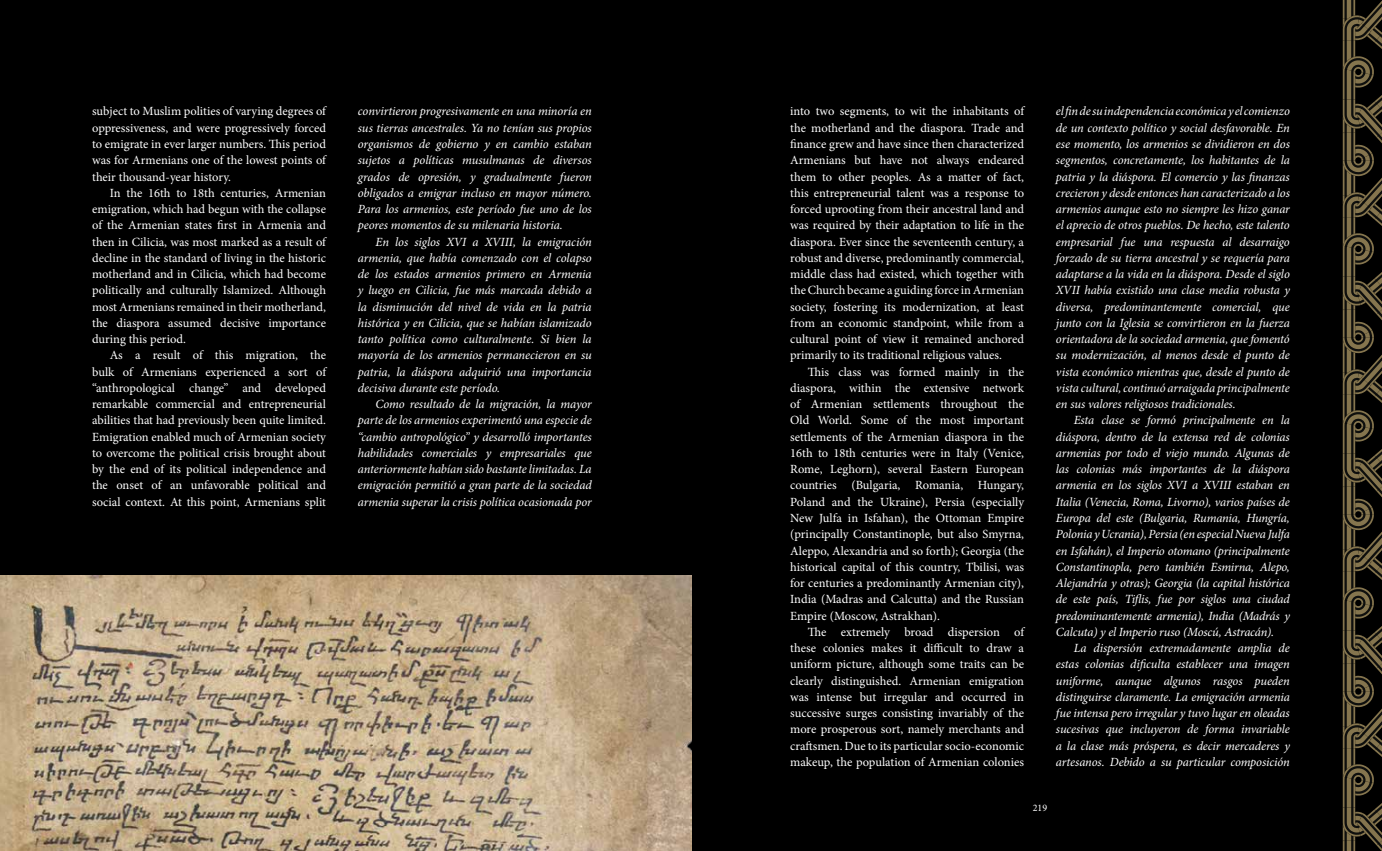
<style>
.page{position:relative;width:1382px;height:851px;background:#fff}
.page>*{position:absolute;margin:0;border:0;box-sizing:border-box;transform-origin:0 0}
.t1{font:italic 12.5px/16.2px "Minion Pro";letter-spacing:-.01em;color:#fff;text-align:justify}
.t2{font:12.5px/16.2px "Minion Pro";color:#fff;text-align:justify}
.t3{font:10px "Minion Pro";color:#fff}
</style>
<div class="page">
<div style="left:691px;top:0;width:691px;height:850px;background:#000"></div>
<svg style="left:1343px;top:0;width:39px;height:850px"></svg>
<div style="left:0;top:0;width:691px;height:850px;background:#000"></div>
<img style="left:0;top:575px;width:691px;height:275px">
<p class="t2" style="left:92px;top:103px;width:235px">subject to Muslim polities of varying degrees of oppressiveness, and were progressively forced to emigrate in ever larger numbers. This period was for Armenians one of the lowest points of their thousand-year history.</p>
<p class="t2" style="left:92px;top:185px;width:235px;text-indent:18px">In the 16th to 18th centuries, Armenian emigration, which had begun with the collapse of the Armenian states first in Armenia and then in Cilicia, was most marked as a result of decline in the standard of living in the historic motherland and in Cilicia, which had become politically and culturally Islamized. Although most Armenians remained in their motherland, the diaspora assumed decisive importance during this period.</p>
<p class="t2" style="left:92px;top:347px;width:235px;text-indent:18px">As a result of this migration, the bulk of Armenians experienced a sort of “anthropological change” and developed remarkable commercial and entrepreneurial abilities that had previously been quite limited.<br>Emigration enabled much of Armenian society to overcome the political crisis brought about by the end of its political independence and the onset of an unfavorable political and social context. At this point, Armenians split</p>
<p class="t1" style="left:358px;top:103px;width:235px">convirtieron progresivamente en una minoría en sus tierras ancestrales. Ya no tenían sus propios organismos de gobierno y en cambio estaban sujetos a políticas musulmanas de diversos grados de opresión, y gradualmente fueron obligados a emigrar incluso en mayor número.<br>Para los armenios, este período fue uno de los peores momentos de su milenaria historia.</p>
<p class="t1" style="left:358px;top:233px;width:235px;text-indent:18px">En los siglos XVI a XVIII, la emigración armenia, que había comenzado con el colapso de los estados armenios primero en Armenia y luego en Cilicia, fue más marcada debido a la disminución del nivel de vida en la patria histórica y en Cilicia, que se habían islamizado tanto política como culturalmente. Si bien la mayoría de los armenios permanecieron en su patria, la diáspora adquirió una importancia decisiva durante este período.</p>
<p class="t1" style="left:358px;top:396px;width:236px;text-indent:18px">Como resultado de la migración, la mayor parte de los armenios experimentó una especie de “cambio antropológico” y desarrolló importantes habilidades comerciales y empresariales que anteriormente habían sido bastante limitadas. La emigración permitió a gran parte de la sociedad armenia superar la crisis política ocasionada por</p>
<p class="t2" style="left:790px;top:103px;width:235px">into two segments, to wit the inhabitants of the motherland and the diaspora. Trade and finance grew and have since then characterized Armenians but have not always endeared them to other peoples. As a matter of fact, this entrepreneurial talent was a response to forced uprooting from their ancestral land and was required by their adaptation to life in the diaspora. Ever since the seventeenth century, a robust and diverse, predominantly commercial, middle class had existed, which together with the Church became a guiding force in Armenian society, fostering its modernization, at least from an economic standpoint, while from a cultural point of view it remained anchored primarily to its traditional religious values.</p>
<p class="t2" style="left:790px;top:363px;width:235px;text-indent:18px">This class was formed mainly in the diaspora, within the extensive network of Armenian settlements throughout the Old World. Some of the most important settlements of the Armenian diaspora in the 16th to 18th centuries were in Italy (Venice, Rome, Leghorn), several Eastern European countries (Bulgaria, Romania, Hungary, Poland and the Ukraine), Persia (especially New Julfa in Isfahan), the Ottoman Empire (principally Constantinople, but also Smyrna, Aleppo, Alexandria and so forth); Georgia (the historical capital of this country, Tbilisi, was for centuries a predominantly Armenian city), India (Madras and Calcutta) and the Russian Empire (Moscow, Astrakhan).</p>
<p class="t2" style="left:790px;top:623px;width:235px;text-indent:18px">The extremely broad dispersion of these colonies makes it difficult to draw a uniform picture, although some traits can be clearly distinguished. Armenian emigration was intense but irregular and occurred in successive surges consisting invariably of the more prosperous sort, namely merchants and craftsmen. Due to its particular socio-economic makeup, the population of Armenian colonies</p>
<p class="t1" style="left:1056px;top:103px;width:236px">el fin de su independencia económica y el comienzo de un contexto político y social desfavorable. En ese momento, los armenios se dividieron en dos segmentos, concretamente, los habitantes de la patria y la diáspora. El comercio y las finanzas crecieron y desde entonces han caracterizado a los armenios aunque esto no siempre les hizo ganar el aprecio de otros pueblos. De hecho, este talento empresarial fue una respuesta al desarraigo forzado de su tierra ancestral y se requería para adaptarse a la vida en la diáspora. Desde el siglo XVII había existido una clase media robusta y diversa, predominantemente comercial, que junto con la Iglesia se convirtieron en la fuerza orientadora de la sociedad armenia, que fomentó su modernización, al menos desde el punto de vista económico mientras que, desde el punto de vista cultural, continuó arraigada principalmente en sus valores religiosos tradicionales.</p>
<p class="t1" style="left:1056px;top:412px;width:236px;text-indent:18px">Esta clase se formó principalmente en la diáspora, dentro de la extensa red de colonias armenias por todo el viejo mundo. Algunas de las colonias más importantes de la diáspora armenia en los siglos XVI a XVIII estaban en Italia (Venecia, Roma, Livorno), varios países de Europa del este (Bulgaria, Rumania, Hungría, Polonia y Ucrania), Persia (en especial Nueva Julfa en Isfahán), el Imperio otomano (principalmente Constantinopla, pero también Esmirna, Alepo, Alejandría y otras); Georgia (la capital histórica de este país, Tiflis, fue por siglos una ciudad predominantemente armenia), India (Madrás y Calcuta) y el Imperio ruso (Moscú, Astracán).</p>
<p class="t1" style="left:1056px;top:639px;width:236px;text-indent:18px">La dispersión extremadamente amplia de estas colonias dificulta establecer una imagen uniforme, aunque algunos rasgos pueden distinguirse claramente. La emigración armenia fue intensa pero irregular y tuvo lugar en oleadas sucesivas que incluyeron de forma invariable a la clase más próspera, es decir mercaderes y artesanos. Debido a su particular composición</p>
<p class="t3" style="left:1033px;top:801px;width:16px">219</p>
</div>
